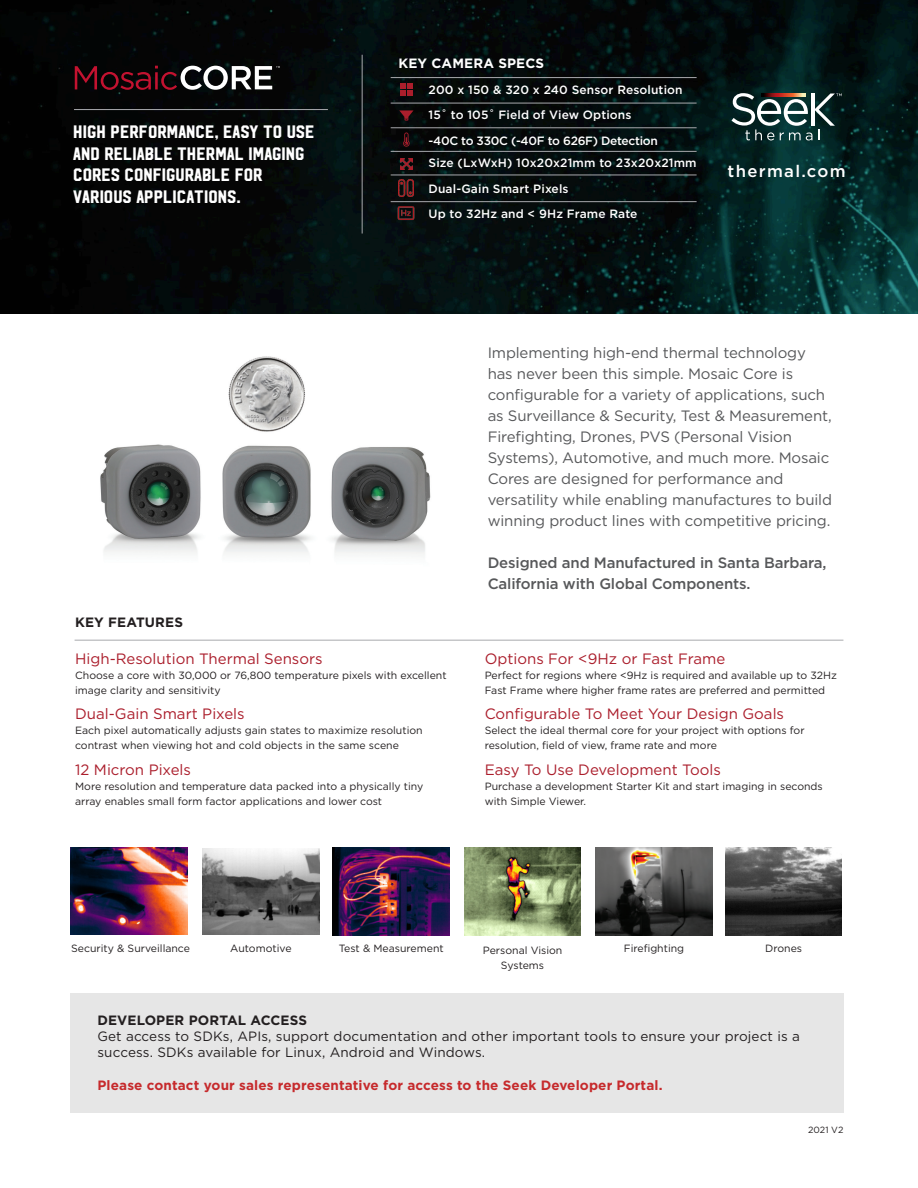
<style>
.page{position:relative;width:918px;height:1188px;background:#fff}
.page>*{position:absolute;margin:0;border:0;box-sizing:border-box;transform-origin:0 0}
.t1{font:18px/21.6px "Hudson NY";color:#fff}
.t2{font:500 16.65px "Gotham HTF";letter-spacing:.08em;color:#fff}
.t3{font:15px/21px "Gotham HTF";letter-spacing:-.01em;color:#57585a}
.t4{font:15px "Gotham HTF";color:#ab1e2c}
.t5{font:500 15px/21px "Gotham HTF";letter-spacing:-.01em;color:#57585a}
.t6{font:13.5px/16.2px "Gotham HTF";letter-spacing:.01em;color:#231f20}
.t7{font:700 13.5px "Gotham HTF";letter-spacing:.01em;color:#c62a2c}
.t8{font:700 13.5px "Gotham HTF";letter-spacing:.01em;color:#fff}
.t9{font:700 13.5px "Gotham HTF";letter-spacing:.01em;color:#231f20}
.t10{font:500 12px "Gotham HTF";letter-spacing:.01em;color:#fff}
.t11{font:500 12px "Gotham HTF";letter-spacing:-.025em;color:#fff}
.t12{font:10.5px/15px "Gotham HTF";color:#231f20}
.t13{font:9px "Gotham HTF";color:#231f20}
.s1{font-weight:700}
</style>
<div class="page">
<hr style="left:75px;top:640px;width:768px;height:1px;background:#a8a9ad">
<img style="left:725px;top:848px;width:117px;height:87px">
<img style="left:333px;top:848px;width:117px;height:87px">
<img style="left:203px;top:848px;width:116px;height:87px">
<img style="left:71px;top:847px;width:116px;height:88px">
<img style="left:596px;top:848px;width:116px;height:87px">
<img style="left:0;top:0;width:918px;height:314px">
<svg style="left:400px;top:84px;width:12px;height:12px"></svg>
<svg style="left:399px;top:110px;width:15px;height:12px"></svg>
<svg style="left:403px;top:132px;width:7px;height:15px"></svg>
<svg style="left:400px;top:158px;width:12px;height:12px"></svg>
<img style="left:395px;top:202px;width:22px;height:22px">
<hr style="left:391px;top:175px;width:306px;height:1px;background:#a8a9ad">
<hr style="left:391px;top:201px;width:306px;height:1px;background:#a8a9ad">
<hr style="left:391px;top:151px;width:306px;height:1px;background:#a8a9ad">
<hr style="left:391px;top:128px;width:306px;height:1px;background:#a8a9ad">
<hr style="left:391px;top:103px;width:306px;height:1px;background:#a8a9ad">
<hr style="left:391px;top:77px;width:306px;height:1px;background:#a8a9ad">
<hr style="left:362px;top:55px;width:1px;height:179px;background:#a8a9ad">
<hr style="left:74px;top:109px;width:254px;height:1px;background:#a8a9ad">
<svg style="left:732px;top:93px;width:110px;height:47px"></svg>
<img style="left:399px;top:179px;width:15px;height:18px">
<img style="left:100px;top:356px;width:331px;height:199px">
<img style="left:464px;top:848px;width:117px;height:87px">
<svg style="left:75px;top:66px;width:205px;height:24px"></svg>
<p class="t1" style="left:73px;top:120px;width:243px">HIGH PERFORMANCE, EASY TO USE<br>AND RELIABLE THERMAL IMAGING<br>CORES CONFIGURABLE FOR<br>VARIOUS APPLICATIONS.</p>
<p class="t8" style="left:398px;top:55px;width:147px">KEY CAMERA SPECS</p>
<p class="t10" style="left:429px;top:83px;width:256px">200 x 150 &amp; 320 x 240 Sensor Resolution</p>
<p class="t10" style="left:429px;top:108px;width:204px">15˚ to 105˚ Field of View Options</p>
<p class="t11" style="left:429px;top:134px;width:231px">-40C to 330C (-40F to 626F) Detection</p>
<p class="t10" style="left:429px;top:156px;width:270px">Size (LxWxH) 10x20x21mm to 23x20x21mm</p>
<p class="t10" style="left:429px;top:182px;width:142px">Dual-Gain Smart Pixels</p>
<p class="t10" style="left:429px;top:207px;width:210px">Up to 32Hz and &lt; 9Hz Frame Rate</p>
<p class="t2" style="left:728px;top:162px;width:120px">thermal.com</p>
<p class="t3" style="left:488px;top:342px;width:346px">Implementing high-end thermal technology has never been this simple. Mosaic Core is configurable for a variety of applications, such as Surveillance &amp; Security, Test &amp; Measurement, Firefighting, Drones, PVS (Personal Vision Systems), Automotive, and much more. Mosaic Cores are designed for performance and versatility while enabling manufactures to build winning product lines with competitive pricing.</p>
<p class="t5" style="left:488px;top:552px;width:340px">Designed and Manufactured in Santa Barbara,<br>California with Global Components.</p>
<p class="t9" style="left:75px;top:614px;width:109px">KEY FEATURES</p>
<p class="t4" style="left:75px;top:650px;width:249px">High-Resolution Thermal Sensors</p>
<p class="t12" style="left:75px;top:667px;width:373px">Choose a core with 30,000 or 76,800 temperature pixels with excellent image clarity and sensitivity</p>
<p class="t4" style="left:75px;top:705px;width:171px">Dual-Gain Smart Pixels</p>
<p class="t12" style="left:75px;top:723px;width:349px">Each pixel automatically adjusts gain states to maximize resolution contrast when viewing hot and cold objects in the same scene</p>
<p class="t4" style="left:75px;top:761px;width:117px">12 Micron Pixels</p>
<p class="t12" style="left:75px;top:778px;width:350px">More resolution and temperature data packed into a physically tiny array enables small form factor applications and lower cost</p>
<p class="t4" style="left:485px;top:650px;width:242px">Options For &lt;9Hz or Fast Frame</p>
<p class="t12" style="left:485px;top:667px;width:354px">Perfect for regions where &lt;9Hz is required and available up to 32Hz<br>Fast Frame where higher frame rates are preferred and permitted</p>
<p class="t4" style="left:485px;top:705px;width:301px">Configurable To Meet Your Design Goals</p>
<p class="t12" style="left:485px;top:723px;width:321px">Select the ideal thermal core for your project with options for resolution, field of view, frame rate and more</p>
<p class="t4" style="left:485px;top:761px;width:238px">Easy To Use Development Tools</p>
<p class="t12" style="left:485px;top:778px;width:340px">Purchase a development Starter Kit and start imaging in seconds with Simple Viewer.</p>
<p class="t12" style="left:71px;top:940px;width:120px">Security &amp; Surveillance</p>
<p class="t12" style="left:230px;top:940px;width:63px">Automotive</p>
<p class="t12" style="left:339px;top:941px;width:106px">Test &amp; Measurement</p>
<p class="t12" style="left:483px;top:943px;width:81px">Personal Vision</p>
<p class="t12" style="left:624px;top:941px;width:62px">Firefighting</p>
<p class="t12" style="left:765px;top:941px;width:38px">Drones</p>
<p class="t12" style="left:501px;top:958px;width:45px">Systems</p>
<p class="t6" style="left:97px;top:1012px;width:704px"><span class="s1">DEVELOPER PORTAL ACCESS<br></span>Get access to SDKs, APIs, support documentation and other important tools to ensure your project is a success. SDKs available for Linux, Android and Windows.</p>
<p class="t7" style="left:97px;top:1077px;width:567px">Please contact your sales representative for access to the Seek Developer Portal.</p>
<p class="t13" style="left:808px;top:1125px;width:37px">2021 V2</p>
</div>
